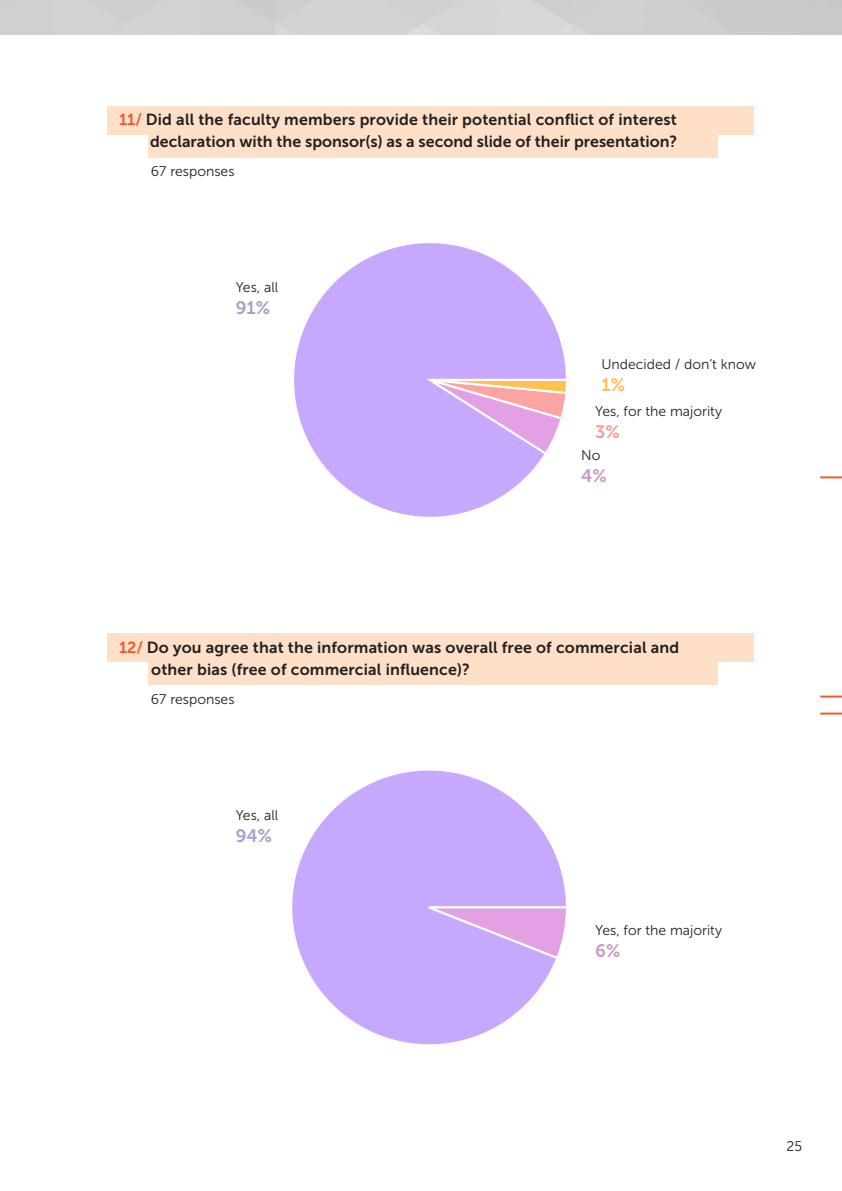
<style>
.page{position:relative;width:842px;height:1191px;background:#fff}
.page>*{position:absolute;margin:0;border:0;box-sizing:border-box;transform-origin:0 0}
.t1{font:18px "Museo Sans 700";color:#ad9dcb}
.t2{font:18px "Museo Sans 700";color:#cb9ac5}
.t3{font:18px "Museo Sans 700";color:#fdbd57}
.t4{font:18px "Museo Sans 700";color:#f69c9d}
.t5{font:16px/22px "Museo Sans 700";letter-spacing:.01em;color:#231f20;text-align:right}
.t6{font:14px "Museo Sans 300";color:#231f20}
.s1{color:#f1592f}
</style>
<div class="page">
<hr style="left:820px;top:476px;width:22px;height:2px;background:#f1592f">
<hr style="left:820px;top:695px;width:22px;height:2px;background:#f1592f">
<hr style="left:820px;top:712px;width:22px;height:2px;background:#f1592f">
<svg style="left:292px;top:770px;width:274px;height:275px"></svg>
<svg style="left:418px;top:905px;width:148px;height:55px;background:#d7adf3"></svg>
<svg style="left:294px;top:243px;width:272px;height:274px"></svg>
<svg style="left:386px;top:374px;width:180px;height:82px;background:#d9b1ea"></svg>
<div style="left:108px;top:634px;width:646px;height:28px;background:#fde0c7"></div>
<div style="left:108px;top:106px;width:646px;height:29px;background:#fde0c7"></div>
<div style="left:148px;top:656px;width:570px;height:29px;background:#fde0c7"></div>
<div style="left:148px;top:129px;width:570px;height:28px;background:#fde0c7"></div>
<p class="t5" style="left:119px;top:109px;width:560px"><span class="s1">11/</span> Did all the faculty members provide their potential conflict of interest declaration with the sponsor(s) as a second slide of their presentation?</p>
<p class="t6" style="left:151px;top:164px;width:85px">67 responses</p>
<p class="t6" style="left:236px;top:280px;width:44px">Yes, all</p>
<p class="t1" style="left:236px;top:298px;width:36px">91%</p>
<p class="t6" style="left:601px;top:357px;width:156px">Undecided / don’t know</p>
<p class="t3" style="left:601px;top:375px;width:25px">1%</p>
<p class="t6" style="left:595px;top:404px;width:128px">Yes, for the majority</p>
<p class="t4" style="left:595px;top:422px;width:26px">3%</p>
<p class="t6" style="left:581px;top:448px;width:21px">No</p>
<p class="t2" style="left:581px;top:466px;width:27px">4%</p>
<p class="t5" style="left:119px;top:636px;width:562px"><span class="s1">12/</span> Do you agree that the information was overall free of commercial and</p>
<p class="t5" style="left:151px;top:658px;width:320px">other bias (free of commercial influence)?</p>
<p class="t6" style="left:151px;top:691px;width:85px">67 responses</p>
<p class="t6" style="left:236px;top:807px;width:44px">Yes, all</p>
<p class="t1" style="left:236px;top:825px;width:38px">94%</p>
<p class="t6" style="left:595px;top:922px;width:128px">Yes, for the majority</p>
<p class="t2" style="left:595px;top:940px;width:27px">6%</p>
<p class="t6" style="left:786px;top:1139px;width:17px">25</p>
</div>
